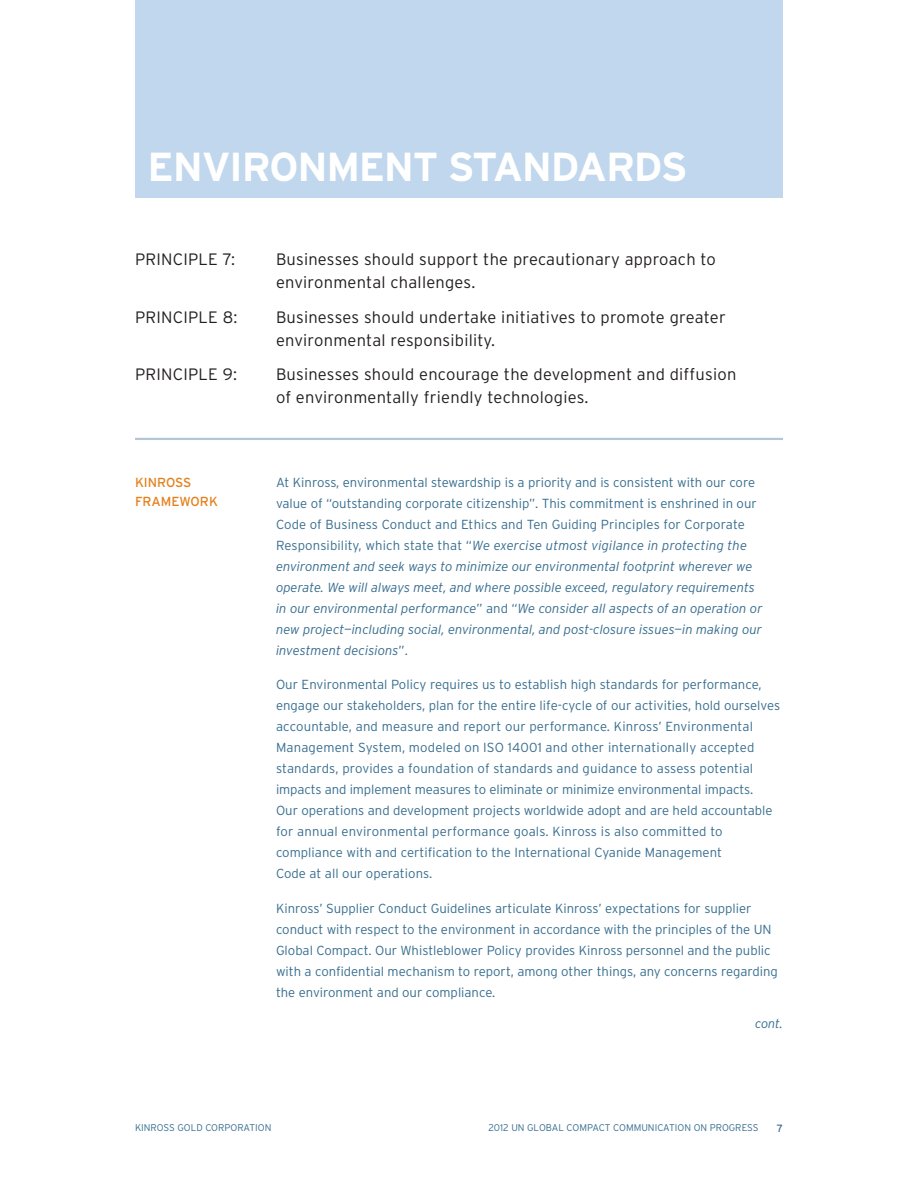
<style>
.page{position:relative;width:918px;height:1188px;background:#fff}
.page>*{position:absolute;margin:0;border:0;box-sizing:border-box;transform-origin:0 0}
.t1{font:700 40.5px "Interstate";letter-spacing:-.03em;color:#fff}
.Principles{font:300 16.5px/23.2px "Interstate";letter-spacing:.015em;color:#231f20}
.Principle_2{font:300 16.5px/23.2px "Interstate";letter-spacing:.015em;color:#231f20}
.body{font:300 13.2px/21px "Interstate";color:#386e8f}
.body-2{font:italic 300 13.2px/21px "Interstate";color:#386e8f}
.head2{font:13.2px/18.6px "Interstate";color:#e4801b}
.t2{font:italic 300 12.75px "Interstate";color:#386e8f}
.t3{font:10.5px "Interstate";color:#386e8f}
.t4{font:300 9.75px "Interstate";color:#386e8f}
.s1{font-style:normal}
</style>
<div class="page">
<div style="left:135px;top:0;width:648px;height:198px;background:#c0d7ed"></div>
<hr style="left:135px;top:438px;width:141px;height:2px;background:#b4c7d8">
<hr style="left:276px;top:438px;width:507px;height:2px;background:#b4c7d8">
<p class="t1" style="left:148px;top:142px;width:541px">ENVIRONMENT STANDARDS</p>
<p class="Principles" style="left:135px;top:248px;width:102px">PRINCIPLE 7:</p>
<p class="Principles" style="left:276px;top:248px;width:441px">Businesses should support the precautionary approach to environmental challenges.</p>
<p class="Principles" style="left:135px;top:305px;width:104px">PRINCIPLE 8:</p>
<p class="Principles" style="left:276px;top:305px;width:451px">Businesses should undertake initiatives to promote greater environmental responsibility.</p>
<p class="Principle_2" style="left:135px;top:363px;width:104px">PRINCIPLE 9:</p>
<p class="Principle_2" style="left:276px;top:363px;width:462px">Businesses should encourage the development and diffusion of environmentally friendly technologies.</p>
<p class="head2" style="left:135px;top:473px;width:85px">KINROSS<br>FRAMEWORK</p>
<p class="body-2" style="left:276px;top:472px;width:488px"><span class="s1">At Kinross, environmental stewardship is a priority and is consistent with our core value of “outstanding corporate citizenship”. This commitment is enshrined in our Code of Business Conduct and Ethics and Ten Guiding Principles for Corporate Responsibility, which state that “</span>We exercise utmost vigilance in protecting the environment and seek ways to minimize our environmental footprint wherever we operate. We will always meet, and where possible exceed, regulatory requirements in our environmental performance<span class="s1">” and “</span>We consider all aspects of an operation or new project—including social, environmental, and post-closure issues—in making our investment decisions<span class="s1">”.</span></p>
<p class="body" style="left:276px;top:674px;width:506px">Our Environmental Policy requires us to establish high standards for performance, engage our stakeholders, plan for the entire life-cycle of our activities, hold ourselves accountable, and measure and report our performance. Kinross’ Environmental Management System, modeled on ISO 14001 and other internationally accepted standards, provides a foundation of standards and guidance to assess potential impacts and implement measures to eliminate or minimize environmental impacts.<br>Our operations and development projects worldwide adopt and are held accountable for annual environmental performance goals. Kinross is also committed to compliance with and certification to the International Cyanide Management<br>Code at all our operations.</p>
<p class="body" style="left:276px;top:898px;width:504px">Kinross’ Supplier Conduct Guidelines articulate Kinross’ expectations for supplier conduct with respect to the environment in accordance with the principles of the UN Global Compact. Our Whistleblower Policy provides Kinross personnel and the public with a confidential mechanism to report, among other things, any concerns regarding the environment and our compliance.</p>
<p class="t2" style="left:755px;top:1016px;width:29px">cont.</p>
<p class="t4" style="left:135px;top:1122px;width:138px">KINROSS GOLD CORPORATION</p>
<p class="t4" style="left:489px;top:1122px;width:272px">2012 UN GLOBAL COMPACT COMMUNICATION ON PROGRESS</p>
<p class="t3" style="left:777px;top:1122px;width:8px">7</p>
</div>
